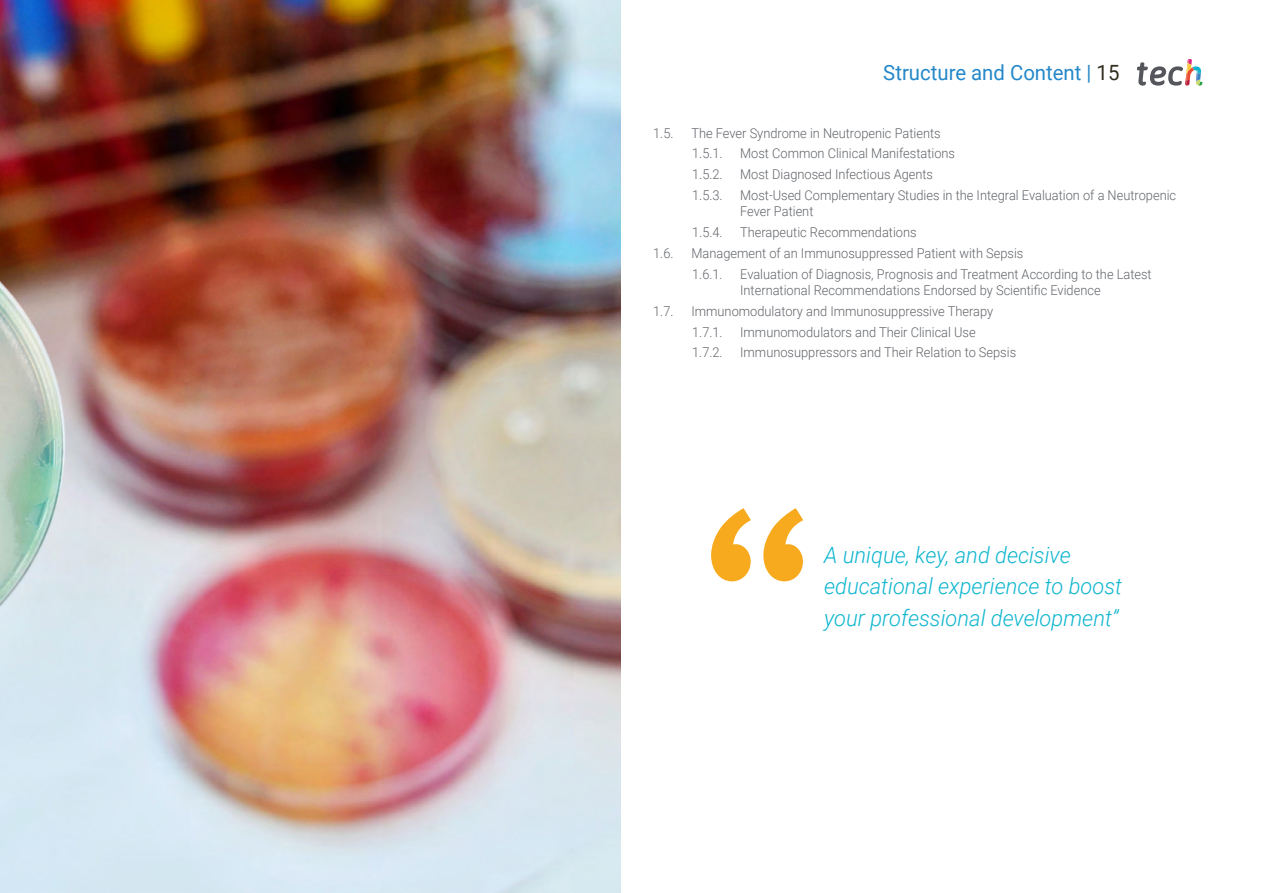
<style>
.page{position:relative;width:1263px;height:893px;background:#fff}
.page>*{position:absolute;margin:0;border:0;box-sizing:border-box;transform-origin:0 0}
.t1{font:italic 300 22.5px/31.5px "Roboto";color:#0fb6cf}
.t2{font:21px "Roboto";color:#2488c9}
.t3{font:300 13.5px/20.7px "Roboto";color:#61646a;scale:.95 1}
.s1{color:#312e20}
</style>
<div class="page">
<img style="left:0;top:0;width:621px;height:893px">
<svg style="left:1137px;top:59px;width:65px;height:27px"></svg>
<svg style="left:711px;top:508px;width:92px;height:73px"></svg>
<h2 class="t2" style="left:883px;top:57px;width:238px">Structure and Content | <span class="s1">15</span></h2>
<p class="t3" style="left:653px;top:122px;width:23px">1.5.</p>
<p class="t3" style="left:691px;top:122px;width:264px">The Fever Syndrome in Neutropenic Patients<br>1.5.1.</p>
<p class="t3" style="left:740px;top:143px;width:228px">Most Common Clinical Manifestations</p>
<p class="t3" style="left:692px;top:164px;width:34px">1.5.2.</p>
<p class="t3" style="left:740px;top:164px;width:205px">Most Diagnosed Infectious Agents</p>
<p class="t3" style="left:692px;top:184px;width:34px">1.5.3.</p>
<p class="t3" style="left:740px;top:186px;width:460px;line-height:16.5px">Most-Used Complementary Studies in the Integral Evaluation of a Neutropenic<br>Fever Patient</p>
<p class="t3" style="left:692px;top:222px;width:34px">1.5.4.</p>
<p class="t3" style="left:740px;top:222px;width:187px">Therapeutic Recommendations</p>
<p class="t3" style="left:653px;top:242px;width:23px">1.6.</p>
<p class="t3" style="left:691px;top:242px;width:351px">Management of an Immunosuppressed Patient with Sepsis<br>1.6.1.</p>
<p class="t3" style="left:740px;top:265px;width:435px;line-height:16.5px">Evaluation of Diagnosis, Prognosis and Treatment According to the Latest<br>International Recommendations Endorsed by Scientific Evidence</p>
<p class="t3" style="left:653px;top:300px;width:23px">1.7.</p>
<p class="t3" style="left:691px;top:300px;width:319px">Immunomodulatory and Immunosuppressive Therapy<br>1.7.1.</p>
<p class="t3" style="left:740px;top:321px;width:249px">Immunomodulators and Their Clinical Use</p>
<p class="t3" style="left:692px;top:342px;width:34px">1.7.2.</p>
<p class="t3" style="left:740px;top:342px;width:292px">Immunosuppressors and Their Relation to Sepsis</p>
<h1 class="t1" style="left:824px;top:538px;width:299px">A unique, key, and decisive educational experience to boost your professional development”</h1>
</div>
